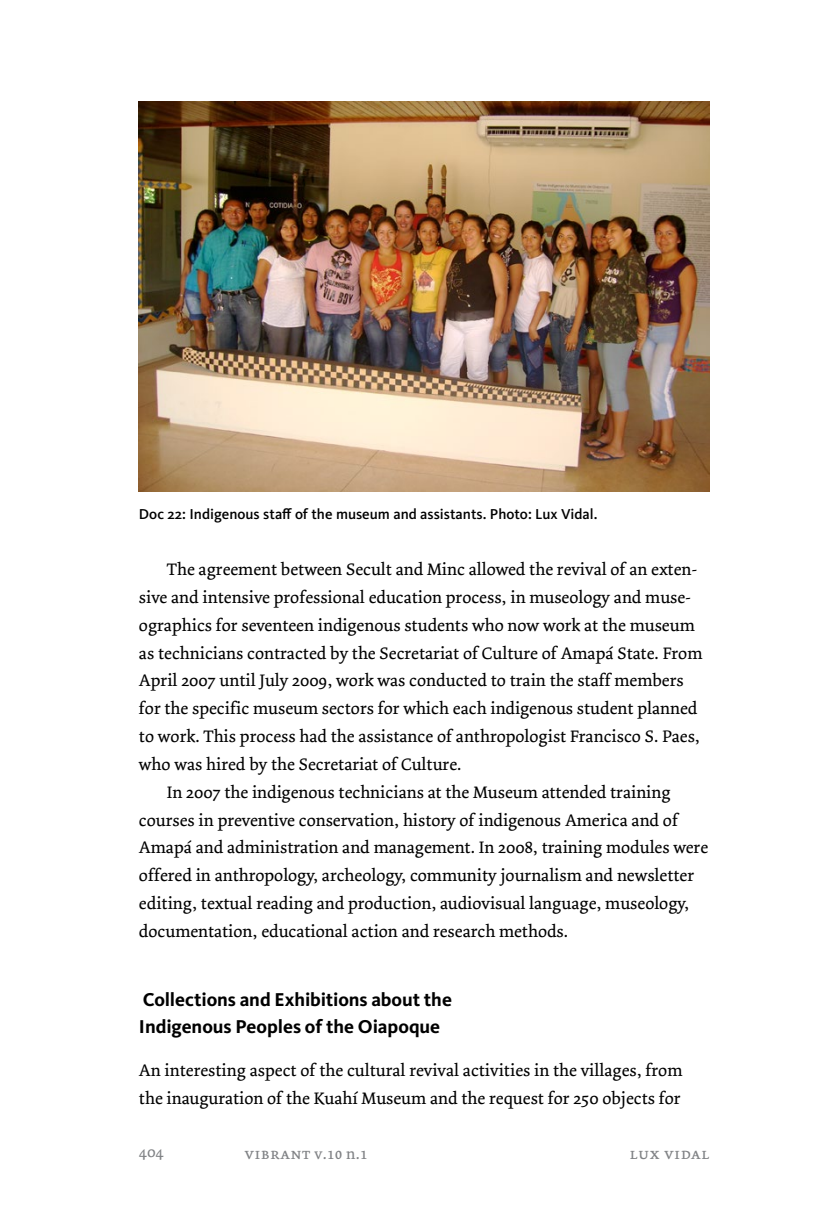
<style>
.page{position:relative;width:819px;height:1216px;background:#fff}
.page>*{position:absolute;margin:0;border:0;box-sizing:border-box;transform-origin:0 0}
.t1{font:700 19.25px/27.1px "Kievit OT";letter-spacing:-.005em;color:#000}
.t2{font:17.5px/27.8px "Dolly";color:#000}
.t3{font:16.28px "Dolly SC";letter-spacing:.015em;color:#808285}
.t4{font:16.28px "Dolly";color:#808285}
.t5{font:500 14.88px "Kievit OT";color:#000}
.s1{font-family:"Dolly"}
</style>
<div class="page">
<img style="left:139px;top:102px;width:570px;height:389px">
<p class="t5" style="left:139px;top:505px;width:460px">Doc 22: Indigenous staff of the museum and assistants. Photo: Lux Vidal.</p>
<p class="t2" style="left:167px;top:555px;width:532px">The agreement between Secult and Minc allowed the revival of an exten-</p>
<p class="t2" style="left:139px;top:583px;width:553px">sive and intensive professional education process, in museology and muse-</p>
<p class="t2" style="left:139px;top:611px;width:557px">ographics for seventeen indigenous students who now work at the museum</p>
<p class="t2" style="left:139px;top:639px;width:565px">as technicians contracted by the Secretariat of Culture of Amapá State. From</p>
<p class="t2" style="left:139px;top:667px;width:546px">April 2007 until July 2009, work was conducted to train the staff members</p>
<p class="t2" style="left:139px;top:695px;width:560px">for the specific museum sectors for which each indigenous student planned</p>
<p class="t2" style="left:139px;top:722px;width:562px">to work. This process had the assistance of anthropologist Francisco S. Paes,</p>
<p class="t2" style="left:139px;top:750px;width:324px">who was hired by the Secretariat of Culture.</p>
<p class="t2" style="left:167px;top:778px;width:505px">In 2007 the indigenous technicians at the Museum attended training</p>
<p class="t2" style="left:139px;top:806px;width:540px">courses in preventive conservation, history of indigenous America and of</p>
<p class="t2" style="left:139px;top:834px;width:570px">Amapá and administration and management. In 2008, training modules were</p>
<p class="t2" style="left:139px;top:861px;width:556px">offered in anthropology, archeology, community journalism and newsletter</p>
<p class="t2" style="left:139px;top:889px;width:551px">editing, textual reading and production, audiovisual language, museology,</p>
<p class="t2" style="left:139px;top:917px;width:431px">documentation, educational action and research methods.</p>
<p class="t1" style="left:139px;top:985px;width:314px">Collections and Exhibitions about the<br>Indigenous Peoples of the Oiapoque</p>
<p class="t2" style="left:139px;top:1056px;width:545px">An interesting aspect of the cultural revival activities in the villages, from the inauguration of the Kuahí Museum and the request for 250 objects for</p>
<p class="t4" style="left:139px;top:1141px;width:26px">404</p>
<p class="t3" style="left:244px;top:1144px;width:125px">vibrant <span class="s1">v</span>.10 <span class="s1">n</span>.1</p>
<p class="t3" style="left:629px;top:1144px;width:82px">lux vidal</p>
</div>
